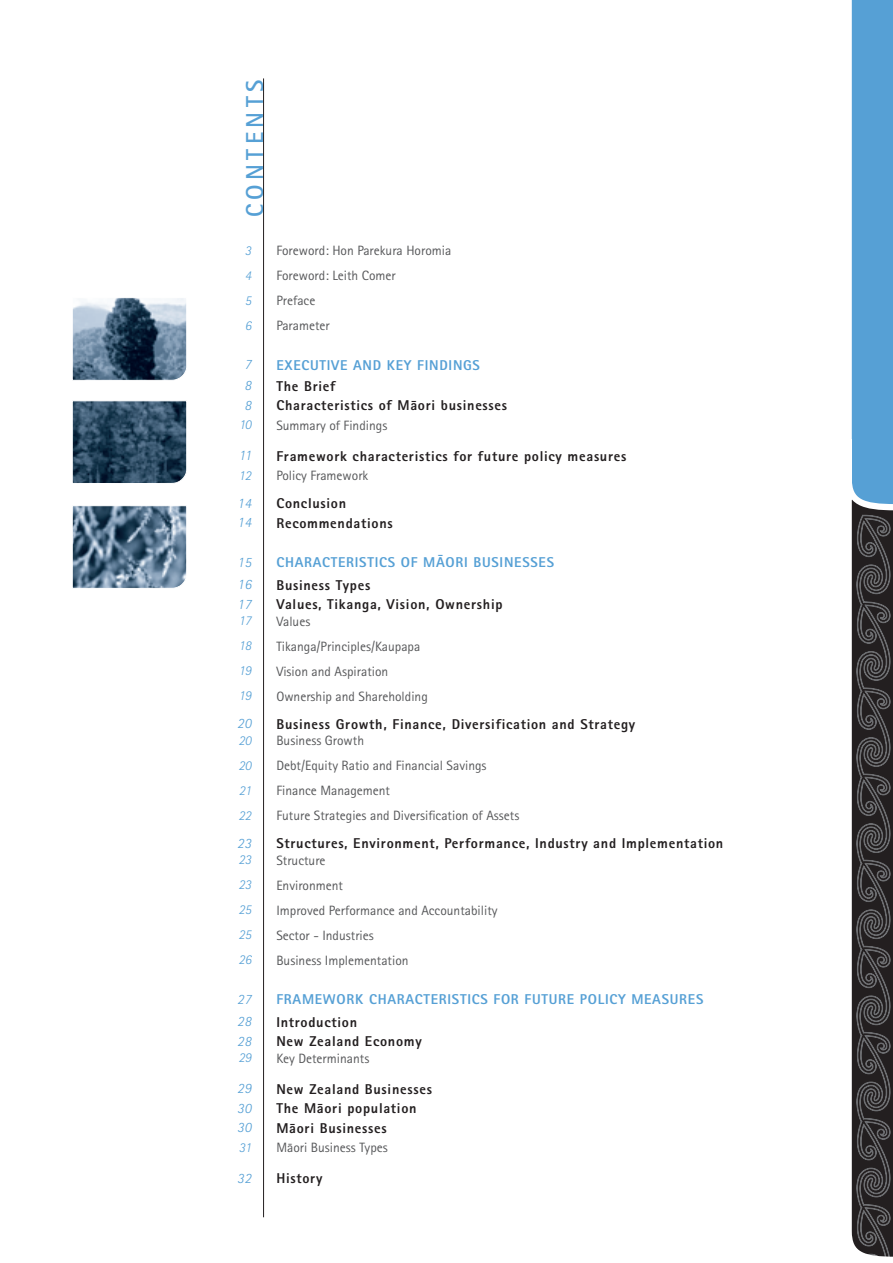
<style>
.page{position:relative;width:893px;height:1263px;background:#fff}
.page>*{position:absolute;margin:0;border:0;box-sizing:border-box;transform-origin:0 0}
.t1{font:700 24.6px "Rotis Sans Mi";letter-spacing:.18em;color:#56a0d5}
.t2{font:14.25px/19.5px "Rotis Sans Ex Mi";letter-spacing:.05em;color:#231f20}
.t3{font:14.25px "Rotis Sans Ex Mi";letter-spacing:.05em;color:#56a0d5}
.t4{font:italic 300 14.25px/19.5px "Rotis Sans Mi";letter-spacing:.05em;color:#56a0d5}
.t5{font:13.5px/25px "Rotis Sans Mi";color:#57585a}
.t6{font:italic 300 13.5px/25px "Rotis Sans Mi";color:#56a0d5;text-align:justify}
</style>
<div class="page">
<hr style="left:263px;top:78px;width:1px;height:1139px;background:#231f20">
<svg style="left:851px;top:0;width:42px;height:1257px;background:#486479"></svg>
<svg style="left:72px;top:297px;width:115px;height:84px;background:#6d8296"></svg>
<svg style="left:72px;top:400px;width:115px;height:84px;background:#345067"></svg>
<svg style="left:72px;top:505px;width:115px;height:84px;background:#698298"></svg>
<h1 class="t1" style="left:246px;top:217px;width:139px;rotate:-90deg">CONTENTS</h1>
<p class="t6" style="left:245px;top:239px;width:8px">3<br>4<br>5<br>6</p>
<p class="t4" style="left:245px;top:355px;width:8px;line-height:21px">7<br>8</p>
<p class="t4" style="left:245px;top:397px;width:8px">8</p>
<p class="t6" style="left:239px;top:413px;width:14px">10</p>
<p class="t4" style="left:239px;top:447px;width:14px">11</p>
<p class="t6" style="left:238px;top:464px;width:14px">12</p>
<p class="t4" style="left:237px;top:495px;width:16px">14<br>14</p>
<p class="t4" style="left:237px;top:552px;width:16px;line-height:22.5px">15<br>16</p>
<p class="t4" style="left:237px;top:596px;width:16px">17</p>
<p class="t6" style="left:238px;top:609px;width:14px">17<br>18<br>19<br>19</p>
<p class="t4" style="left:237px;top:715px;width:16px">20</p>
<p class="t6" style="left:238px;top:729px;width:14px">20<br>20<br>21<br>22</p>
<p class="t4" style="left:237px;top:835px;width:16px">23</p>
<p class="t6" style="left:238px;top:848px;width:14px">23<br>23<br>25<br>25<br>26</p>
<p class="t4" style="left:237px;top:989px;width:16px;line-height:22.5px">27<br>28</p>
<p class="t4" style="left:237px;top:1033px;width:16px">28</p>
<p class="t6" style="left:238px;top:1046px;width:14px">29</p>
<p class="t4" style="left:237px;top:1080px;width:16px;text-align:justify">29<br>30<br>30</p>
<p class="t6" style="left:239px;top:1136px;width:14px">31</p>
<p class="t4" style="left:237px;top:1169px;width:16px">32</p>
<p class="t5" style="left:276px;top:239px;width:176px">Foreword: Hon Parekura Horomia<br>Foreword: Leith Comer<br>Preface<br>Parameter</p>
<p class="t3" style="left:276px;top:360px;width:205px">EXECUTIVE AND KEY FINDINGS</p>
<p class="t2" style="left:276px;top:378px;width:232px">The Brief<br>Characteristics of Mäori businesses</p>
<p class="t5" style="left:276px;top:414px;width:112px">Summary of Findings</p>
<p class="t2" style="left:276px;top:448px;width:351px">Framework characteristics for future policy measures</p>
<p class="t5" style="left:276px;top:464px;width:93px">Policy Framework</p>
<p class="t2" style="left:276px;top:495px;width:118px">Conclusion<br>Recommendations</p>
<p class="t3" style="left:276px;top:557px;width:279px">CHARACTERISTICS OF MÄORI BUSINESSES</p>
<p class="t2" style="left:276px;top:577px;width:228px">Business Types<br>Values, Tikanga, Vision, Ownership</p>
<p class="t5" style="left:276px;top:610px;width:153px">Values<br>Tikanga/Principles/Kaupapa<br>Vision and Aspiration<br>Ownership and Shareholding</p>
<p class="t2" style="left:276px;top:716px;width:360px">Business Growth, Finance, Diversification and Strategy</p>
<p class="t5" style="left:276px;top:729px;width:244px">Business Growth<br>Debt/Equity Ratio and Financial Savings<br>Finance Management<br>Future Strategies and Diversification of Assets</p>
<p class="t2" style="left:276px;top:835px;width:448px">Structures, Environment, Performance, Industry and Implementation</p>
<p class="t5" style="left:276px;top:849px;width:223px">Structure<br>Environment<br>Improved Performance and Accountability<br>Sector - Industries<br>Business Implementation</p>
<p class="t3" style="left:276px;top:994px;width:428px">FRAMEWORK CHARACTERISTICS FOR FUTURE POLICY MEASURES</p>
<p class="t2" style="left:276px;top:1014px;width:147px">Introduction<br>New Zealand Economy</p>
<p class="t5" style="left:276px;top:1047px;width:94px">Key Determinants</p>
<p class="t2" style="left:276px;top:1081px;width:157px">New Zealand Businesses<br>The Mäori population<br>Mäori Businesses</p>
<p class="t5" style="left:276px;top:1136px;width:113px">Mäori Business Types</p>
<p class="t2" style="left:276px;top:1170px;width:47px">History</p>
</div>
